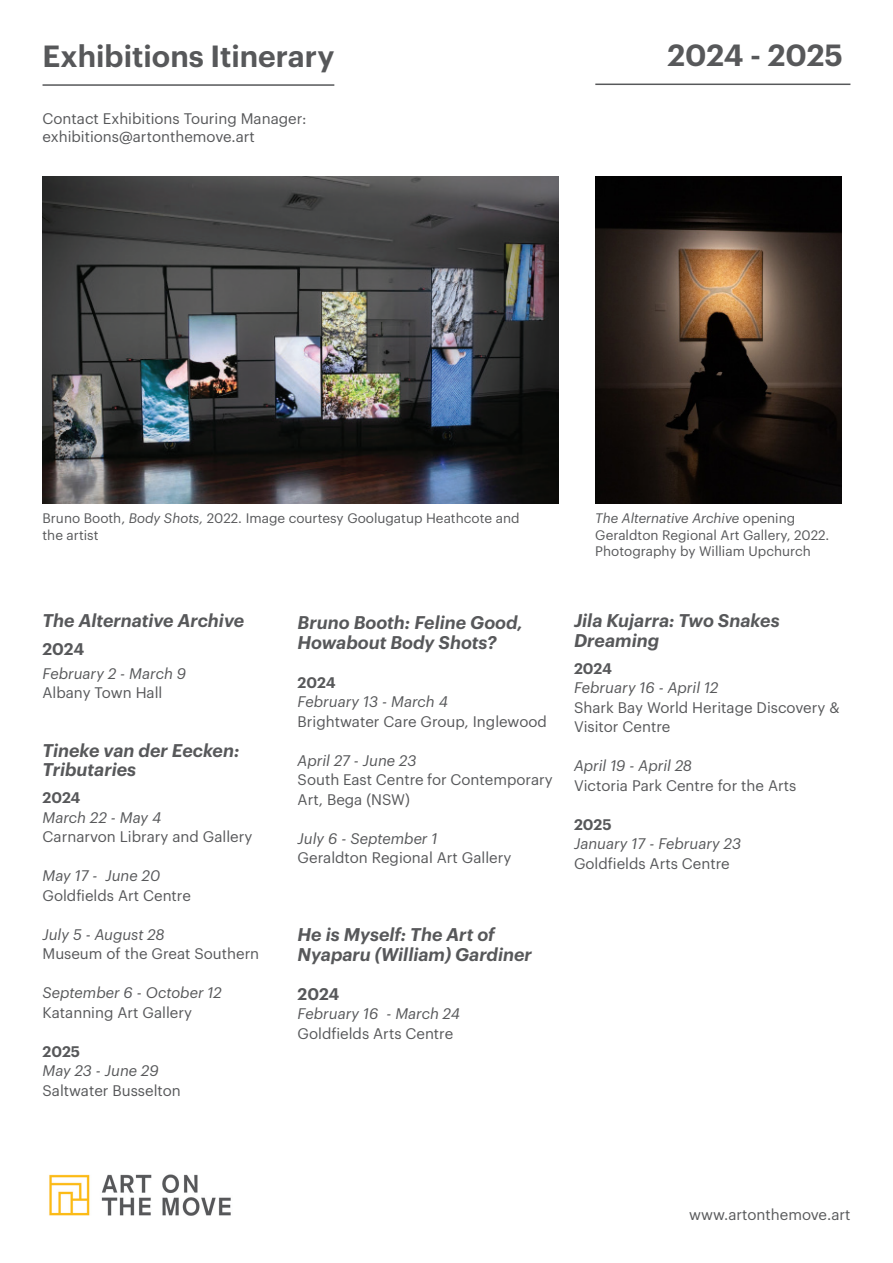
<style>
.page{position:relative;width:893px;height:1263px;background:#fff}
.page>*{position:absolute;margin:0;border:0;box-sizing:border-box;transform-origin:0 0}
.Page_Title{font:600 30px "Graphik";color:#57585a}
.Exhibition_Dates{font:italic 600 18px/19.5px "Graphik";color:#57585a}
.Exhibition_Title{font:italic 600 18px "Graphik";color:#57585a}
.Year{font:600 16.5px "Graphik";color:#57585a}
.Exhibition_Dates-2{font:600 16.5px "Graphik";color:#57585a}
.Exhibition_Dates-3{font:15px/19.5px "Graphik";color:#57585a}
.Exhibition_Dates-4{font:italic 15px/19.5px "Graphik";color:#57585a}
.Venue_Name{font:15px/18px "Graphik";color:#57585a}
.t1{font:15px "Graphik";color:#595a5c}
.Exhibition_Dates-5{font:600 15px "Graphik";letter-spacing:-.005em;color:#57585a}
.Exhibition_Dates-6{font:13.5px/16.2px "Graphik";color:#57585a}
.s1{font-style:italic}
.s2{font-style:normal}
</style>
<div class="page">
<img style="left:49px;top:1174px;width:182px;height:42px">
<hr style="left:43px;top:84px;width:291px;height:2px;background:#57585a">
<hr style="left:595px;top:84px;width:255px;height:1px;background:#57585a">
<img style="left:43px;top:176px;width:516px;height:328px">
<img style="left:595px;top:176px;width:247px;height:328px">
<p class="Page_Title" style="left:43px;top:33px;width:293px">Exhibitions Itinerary</p>
<p class="Venue_Name" style="left:43px;top:108px;width:266px">Contact Exhibitions Touring Manager: exhibitions@artonthemove.art</p>
<p class="Page_Title" style="left:668px;top:32px;width:177px">2024 - 2025</p>
<p class="Exhibition_Dates-6" style="left:43px;top:509px;width:479px">Bruno Booth, <span class="s1">Body Shots,</span> 2022. Image courtesy Goolugatup Heathcote and the artist</p>
<p class="Exhibition_Dates-6" style="left:595px;top:509px;width:236px"><span class="s1">The Alternative Archive</span> opening<br>Geraldton Regional Art Gallery, 2022.<br>Photography by William Upchurch</p>
<p class="Exhibition_Title" style="left:43px;top:607px;width:203px">The Alternative Archive</p>
<p class="Year" style="left:43px;top:636px;width:43px">2024</p>
<p class="Exhibition_Dates-4" style="left:43px;top:662px;width:145px">February 2 - March 9<br><span class="s2">Albany Town Hall</span></p>
<p class="Exhibition_Dates" style="left:43px;top:739px;width:198px">Tineke van der Eecken:<br>Tributaries</p>
<p class="Exhibition_Dates-5" style="left:43px;top:786px;width:39px">2024</p>
<p class="Exhibition_Dates-4" style="left:43px;top:806px;width:120px">March 22 - May 4</p>
<p class="Exhibition_Dates-3" style="left:43px;top:826px;width:211px">Carnarvon Library and Gallery</p>
<p class="Exhibition_Dates-4" style="left:43px;top:865px;width:119px">May 17 - June 20</p>
<p class="Exhibition_Dates-3" style="left:43px;top:884px;width:150px">Goldfields Art Centre</p>
<p class="Exhibition_Dates-4" style="left:43px;top:923px;width:124px">July 5 - August 28</p>
<p class="Exhibition_Dates-3" style="left:43px;top:943px;width:218px">Museum of the Great Southern</p>
<p class="Exhibition_Dates-4" style="left:43px;top:982px;width:181px">September 6 - October 12</p>
<p class="Exhibition_Dates-3" style="left:43px;top:1001px;width:151px">Katanning Art Gallery</p>
<p class="Exhibition_Dates-5" style="left:43px;top:1040px;width:39px">2025</p>
<p class="Exhibition_Dates-4" style="left:43px;top:1060px;width:118px">May 23 - June 29</p>
<p class="Exhibition_Dates-3" style="left:43px;top:1079px;width:140px">Saltwater Busselton</p>
<p class="Exhibition_Dates" style="left:298px;top:611px;width:227px">Bruno Booth: Feline Good,<br>Howabout Body Shots?</p>
<p class="Exhibition_Dates-5" style="left:298px;top:671px;width:39px">2024</p>
<p class="Exhibition_Dates-3" style="left:298px;top:691px;width:251px"><span class="s1">February 13 - March 4<br></span>Brightwater Care Group, Inglewood</p>
<p class="Exhibition_Dates-3" style="left:298px;top:749px;width:257px"><span class="s1">April 27 - June 23<br></span>South East Centre for Contemporary<br>Art, Bega (NSW)</p>
<p class="Exhibition_Dates-3" style="left:298px;top:827px;width:215px"><span class="s1">July 6 - September 1<br></span>Geraldton Regional Art Gallery</p>
<p class="Exhibition_Dates" style="left:574px;top:609px;width:207px">Jila Kujarra: Two Snakes<br>Dreaming</p>
<p class="Exhibition_Dates-5" style="left:574px;top:657px;width:39px">2024</p>
<p class="Exhibition_Dates-3" style="left:574px;top:677px;width:267px"><span class="s1">February 16 - April 12<br></span>Shark Bay World Heritage Discovery &amp;<br>Visitor Centre</p>
<p class="Exhibition_Dates-3" style="left:574px;top:755px;width:224px"><span class="s1">April 19 - April 28<br></span>Victoria Park Centre for the Arts</p>
<p class="Exhibition_Dates-5" style="left:574px;top:813px;width:39px">2025</p>
<p class="Exhibition_Dates-4" style="left:574px;top:833px;width:168px">January 17 - February 23<br><span class="s2">Goldfields Arts Centre</span></p>
<p class="Exhibition_Dates" style="left:298px;top:923px;width:236px">He is Myself: The Art of<br>Nyaparu (William) Gardiner</p>
<p class="Exhibition_Dates-2" style="left:298px;top:981px;width:43px">2024</p>
<p class="Exhibition_Dates-4" style="left:298px;top:1003px;width:164px">February 16 - March 24</p>
<p class="Exhibition_Dates-3" style="left:298px;top:1022px;width:157px">Goldfields Arts Centre</p>
<p class="t1" style="left:689px;top:1204px;width:163px">www.artonthemove.art</p>
</div>
